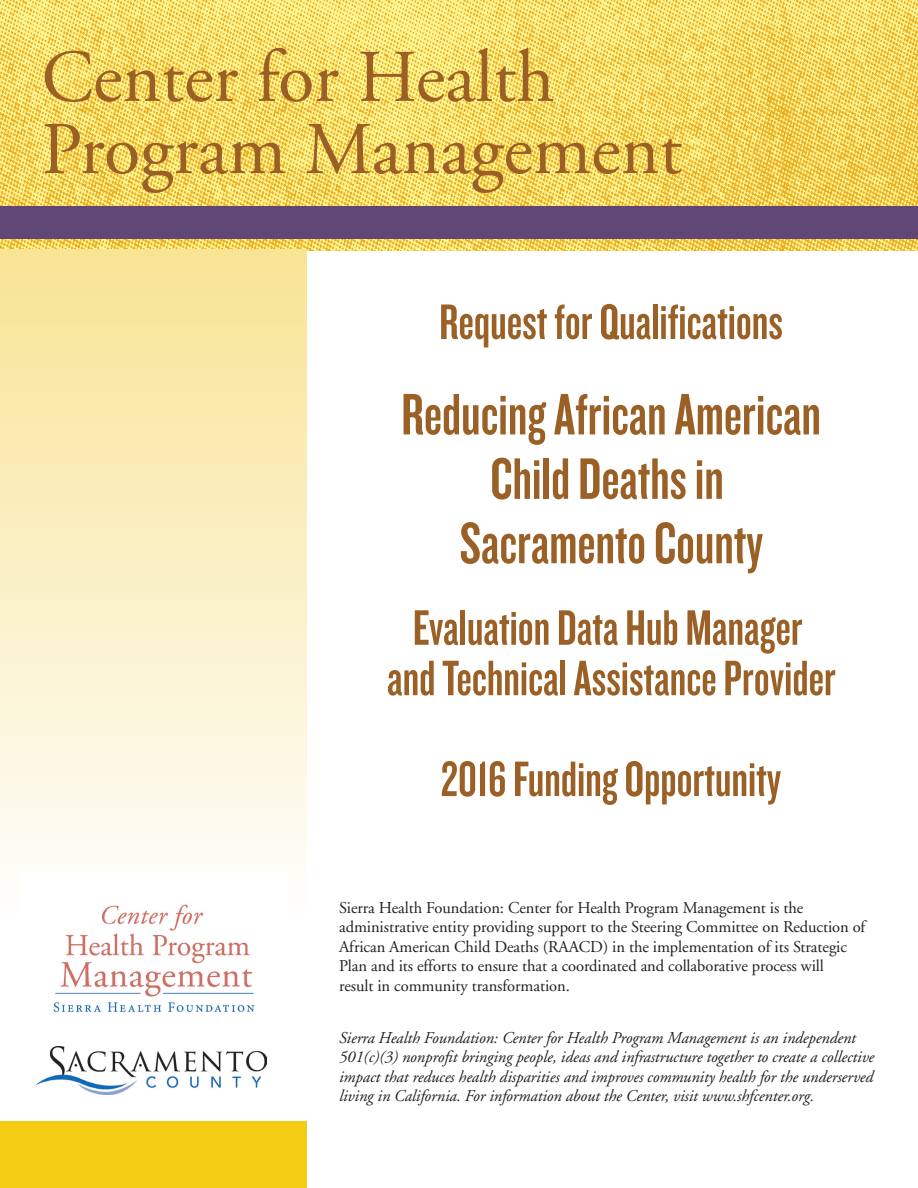
<style>
.page{position:relative;width:918px;height:1188px;background:#fff}
.page>*{position:absolute;margin:0;border:0;box-sizing:border-box;transform-origin:0 0}
.t1{font:74.1px/72.2px "Adobe Garamond Pro";color:#9b6026}
.t2{font:60.75px/64.3px "Knockout HTF48 Featherweight";color:#9b6026;text-align:center}
.t3{font:51.75px/50.4px "Knockout HTF48 Featherweight";color:#9b6026;text-align:center}
.t4{font:italic 16.5px/19.5px "Adobe Garamond";letter-spacing:-.005em;color:#231f20}
.t5{font:16.5px/19.5px "Adobe Garamond";letter-spacing:-.005em;color:#231f20}
</style>
<div class="page">
<img style="left:0;top:0;width:918px;height:251px">
<div style="left:0;top:251px;width:306px;height:668px;background:linear-gradient(to bottom,#f8e393,#fefefd)"></div>
<img style="left:0;top:250px;width:306px;height:1px">
<div style="left:0;top:1122px;width:306px;height:66px;background:#f2cd13"></div>
<div style="left:0;top:206px;width:918px;height:32px;background:#604776"></div>
<img style="left:21px;top:874px;width:267px;height:138px">
<img style="left:36px;top:1047px;width:231px;height:48px">
<h1 class="t1" style="left:41px;top:44px;width:642px">Center for Health<br>Program Management</h1>
<h3 class="t3" style="left:439px;top:298px;width:345px">Request for Qualifications</h3>
<h2 class="t2" style="left:401px;top:383px;width:421px">Reducing African American<br>Child Deaths in<br>Sacramento County</h2>
<h3 class="t3" style="left:387px;top:603px;width:450px">Evaluation Data Hub Manager and Technical Assistance Provider</h3>
<h3 class="t3" style="left:441px;top:755px;width:342px">2016 Funding Opportunity</h3>
<p class="t5" style="left:339px;top:898px;width:528px">Sierra Health Foundation: Center for Health Program Management is the administrative entity providing support to the Steering Committee on Reduction of African American Child Deaths (RAACD) in the implementation of its Strategic Plan and its efforts to ensure that a coordinated and collaborative process will<br>result in community transformation.</p>
<p class="t4" style="left:339px;top:1028px;width:537px">Sierra Health Foundation: Center for Health Program Management is an independent 501(c)(3) nonprofit bringing people, ideas and infrastructure together to create a collective impact that reduces health disparities and improves community health for the underserved living in California. For information about the Center, visit www.shfcenter.org.</p>
</div>
